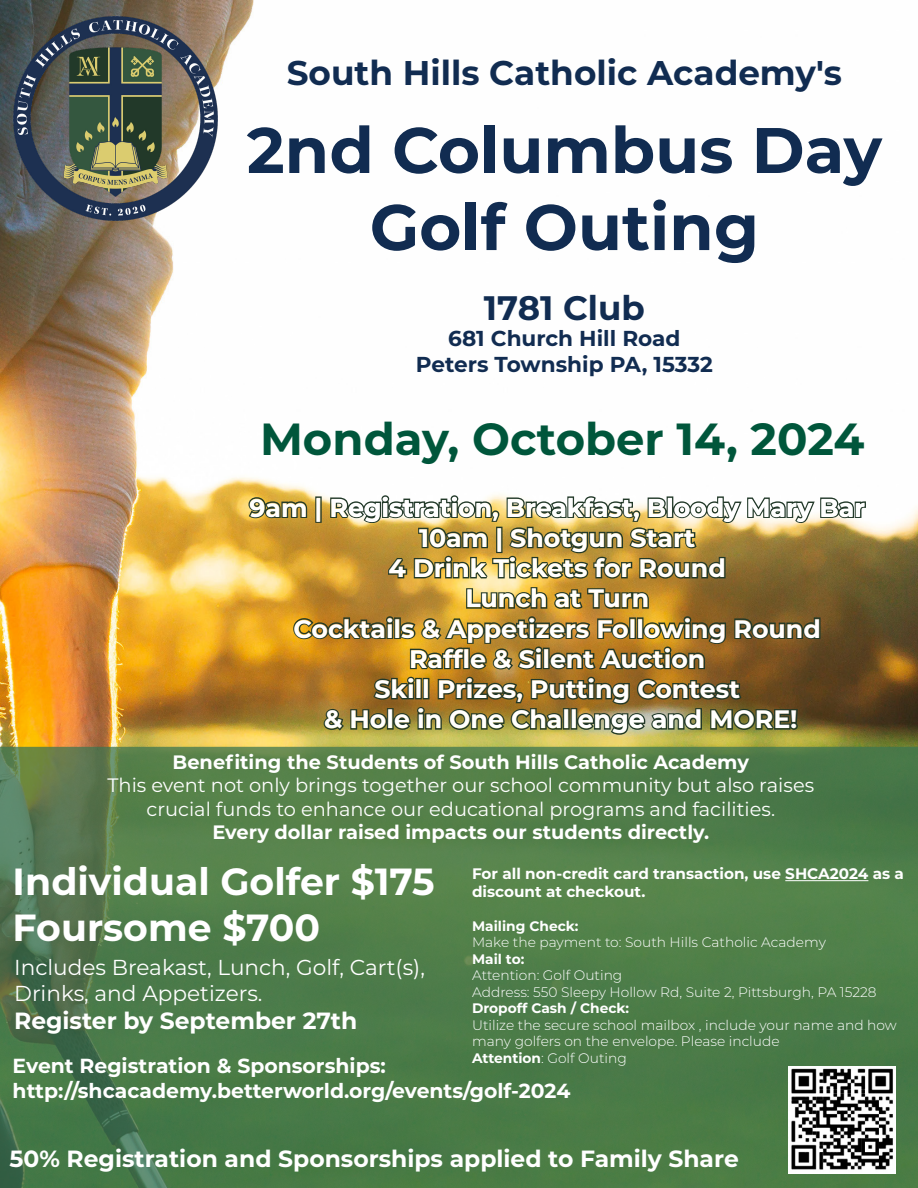
<style>
.page{position:relative;width:918px;height:1188px;background:#fff}
.page>*{position:absolute;margin:0;border:0;box-sizing:border-box;transform-origin:0 0}
.t1{font:700 64.2px/77.1px "Montserrat";color:#112c51;text-align:center}
.t2{font:700 45px "Montserrat";color:#00563b}
.t3{font:700 37.8px/45.2px "Montserrat";color:#fff}
.t4{font:700 34.2px "Montserrat";color:#112c51}
.t5{font:700 33.9px "Montserrat";color:#112c51}
.t6{font:700 25.2px/30.3px "Montserrat";color:#fff;text-align:center}
.t7{font:700 23.4px "Montserrat";color:#fff}
.t8{font:21.6px/26px "Montserrat";color:#fff}
.t9{font:700 21.6px/26px "Montserrat";color:#112c51;text-align:center}
.t10{font:700 20.4px/24.5px "Montserrat";color:#fff}
.t11{font:19.35px/23.2px "Montserrat";color:#fff;text-align:center}
.t12{font:700 19.35px "Montserrat";color:#fff}
.t13{font:700 15.15px/18.3px "Montserrat";color:#fff}
.t14{font:300 13.8px/16.5px "Montserrat";color:#fff}
.t15{font:700 13.8px "Montserrat";color:#fff}
.s1{font-weight:700}
</style>
<div class="page">
<img style="left:0;top:0;width:918px;height:747px">
<svg style="left:263px;top:421px;width:602px;height:44px"></svg>
<svg style="left:0;top:747px;width:918px;height:441px;background:#4e7c49"></svg>
<img style="left:789px;top:1066px;width:106px;height:107px">
<img style="left:14px;top:17px;width:203px;height:203px">
<img style="left:249px;top:495px;width:617px;height:240px">
<hr style="left:785px;top:880px;width:83px;height:1px;background:#fff">
<h3 class="t4" style="left:287px;top:48px;width:557px">South Hills Catholic Academy's</h3>
<h1 class="t1" style="left:247px;top:108px;width:637px">2nd Columbus Day<br>Golf Outing</h1>
<h3 class="t5" style="left:484px;top:284px;width:162px">1781 Club</h3>
<h3 class="t9" style="left:416px;top:324px;width:298px">681 Church Hill Road<br>Peters Township PA, 15332</h3>
<h2 class="t2" style="left:260px;top:407px;width:606px">Monday, October 14, 2024</h2>
<h3 class="t6" style="left:249px;top:491px;width:617px">9am | Registration, Breakfast, Bloody Mary Bar<br>10am | Shotgun Start<br>4 Drink Tickets for Round<br>Lunch at Turn<br>Cocktails &amp; Appetizers Following Round<br>Raffle &amp; Silent Auction<br>Skill Prizes, Putting Contest<br>&amp; Hole in One Challenge and MORE!</h3>
<h3 class="t12" style="left:173px;top:748px;width:578px">Benefiting the Students of South Hills Catholic Academy</h3>
<h3 class="t11" style="left:107px;top:773px;width:708px">This event not only brings together our school community but also raises crucial funds to enhance our educational programs and facilities.</h3>
<h3 class="t12" style="left:212px;top:818px;width:498px">Every dollar raised impacts our students directly.</h3>
<h3 class="t3" style="left:13px;top:858px;width:424px">Individual Golfer $175<br>Foursome $700</h3>
<h3 class="t8" style="left:14px;top:954px;width:412px">Includes Breakast, Lunch, Golf, Cart(s),<br>Drinks, and Appetizers.</h3>
<h3 class="t7" style="left:14px;top:1004px;width:345px">Register by September 27th</h3>
<p class="t13" style="left:472px;top:864px;width:433px">For all non-credit card transaction, use SHCA2024 as a discount at checkout.</p>
<p class="t15" style="left:472px;top:916px;width:108px">Mailing Check:</p>
<p class="t14" style="left:472px;top:933px;width:355px">Make the payment to: South Hills Catholic Academy</p>
<p class="t15" style="left:472px;top:949px;width:54px">Mail to:</p>
<p class="t14" style="left:472px;top:967px;width:406px">Attention: Golf Outing<br>Address: 550 Sleepy Hollow Rd, Suite 2, Pittsburgh, PA 15228</p>
<p class="t15" style="left:472px;top:998px;width:159px">Dropoff Cash / Check:</p>
<p class="t14" style="left:472px;top:1016px;width:426px">Utilize the secure school mailbox , include your name and how many golfers on the envelope. Please include<br><span class="s1">Attention</span>: Golf Outing</p>
<h3 class="t10" style="left:13px;top:1053px;width:559px">Event Registration &amp; Sponsorships: http://shcacademy.betterworld.org/events/golf-2024</h3>
<h3 class="t7" style="left:10px;top:1142px;width:731px">50% Registration and Sponsorships applied to Family Share</h3>
</div>
